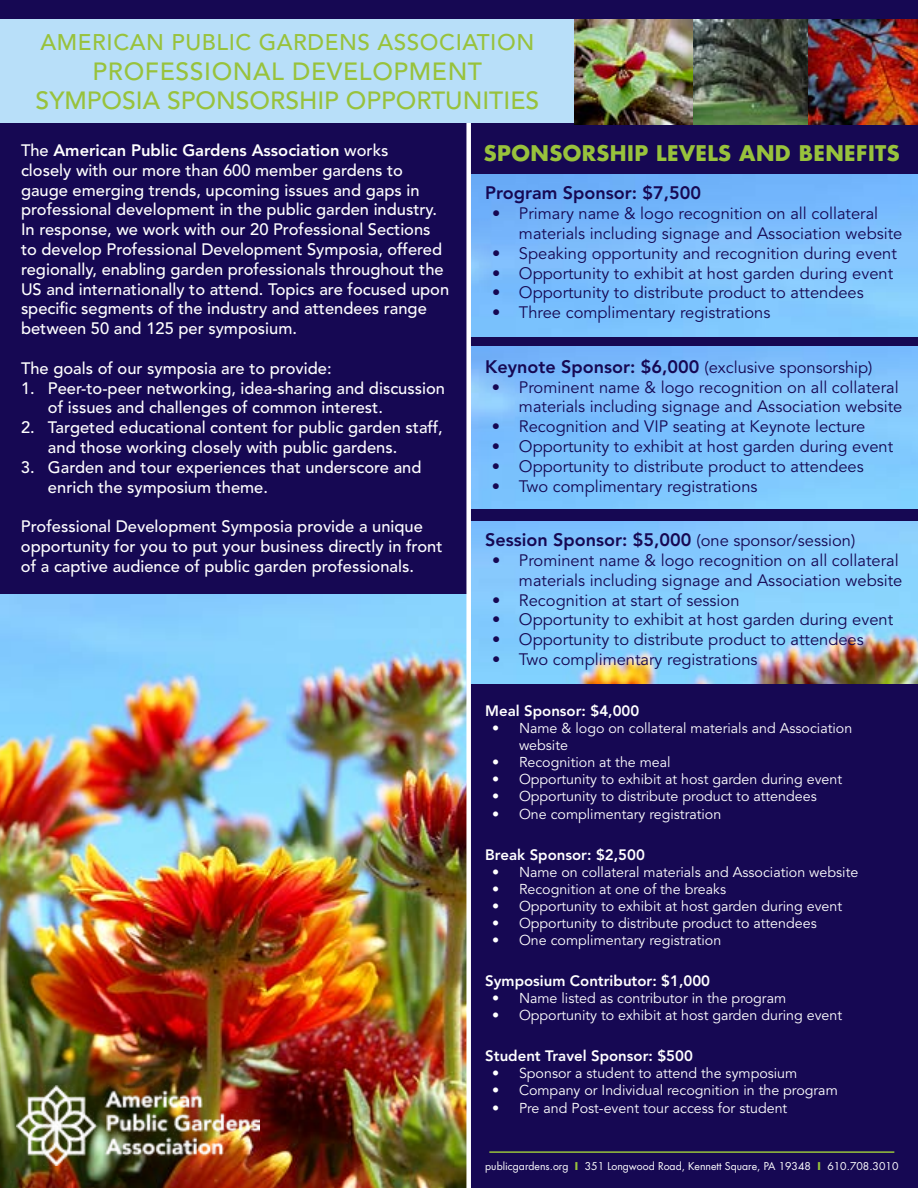
<style>
.page{position:relative;width:918px;height:1188px;background:#160853}
.page>*{position:absolute;margin:0;border:0;box-sizing:border-box;transform-origin:0 0}
.t1{font:500 24.75px/29.7px "Avenir LT Std";color:#98c23c;text-align:center}
.t2{font:500 22.5px "Avenir LT Std";letter-spacing:.025em;color:#98c23c}
.t3{font:700 21px "Futura Std";letter-spacing:.02em;color:#98c23c}
.t4{font:800 18px "Avenir LT Std";color:#160853}
.t5{font:500 16.5px/19.8px "Avenir LT Std";color:#fff}
.t6{font:16.5px/19.8px "Avenir LT Std";color:#160853;text-align:right}
.t7{font:800 15px "Avenir LT Std";color:#fff}
.t8{font:14.25px/17.1px "Avenir LT Std";color:#fff}
.t9{font:10.5px "Futura Std";color:#fff}
.s1{font-weight:800}
.s2{font-weight:800;font-size:18px}
.s3{font-weight:400;font-size:16.5px}
.s4{font-weight:700;color:#98c23c}
</style>
<div class="page">
<img style="left:471px;top:174px;width:447px;height:162px">
<img style="left:471px;top:347px;width:447px;height:162px">
<img style="left:471px;top:521px;width:447px;height:162px">
<img style="left:0;top:594px;width:466px;height:594px">
<img style="left:17px;top:1085px;width:242px;height:80px">
<div style="left:466px;top:97px;width:5px;height:1091px;background:#fff"></div>
<div style="left:0;top:19px;width:656px;height:104px;background:#b8dff9"></div>
<img style="left:575px;top:19px;width:343px;height:105px">
<hr style="left:489px;top:1151px;width:405px;height:2px;background:#98c23c">
<h2 class="t2" style="left:41px;top:29px;width:495px">AMERICAN PUBLIC GARDENS ASSOCIATION</h2>
<h1 class="t1" style="left:36px;top:57px;width:505px">PROFESSIONAL DEVELOPMENT<br>SYMPOSIA SPONSORSHIP OPPORTUNITIES</h1>
<p class="t5" style="left:21px;top:141px;width:430px">The <span class="s1">American Public Gardens Association</span> works<br>closely with our more than 600 member gardens to gauge emerging trends, upcoming issues and gaps in professional development in the public garden industry.<br>In response, we work with our 20 Professional Sections to develop Professional Development Symposia, offered regionally, enabling garden professionals throughout the US and internationally to attend. Topics are focused upon specific segments of the industry and attendees range between 50 and 125 per symposium.</p>
<p class="t5" style="left:21px;top:359px;width:312px">The goals of our symposia are to provide:</p>
<p class="t5" style="left:48px;top:378px;width:399px;text-indent:-27px">1. Peer-to-peer networking, idea-sharing and discussion of issues and challenges of common interest.</p>
<p class="t5" style="left:48px;top:418px;width:396px;text-indent:-27px">2. Targeted educational content for public garden staff, and those working closely with public gardens.</p>
<p class="t5" style="left:48px;top:458px;width:375px;text-indent:-27px">3. Garden and tour experiences that underscore and enrich the symposium theme.</p>
<p class="t5" style="left:21px;top:517px;width:423px">Professional Development Symposia provide a unique opportunity for you to put your business directly in front of a captive audience of public garden professionals.</p>
<p class="t3" style="left:484px;top:140px;width:418px">SPONSORSHIP LEVELS AND BENEFITS</p>
<p class="t4" style="left:485px;top:182px;width:217px">Program Sponsor: $7,500</p>
<p class="t6" style="left:519px;top:204px;width:385px;text-align:left;text-indent:-27px">• Primary name &amp; logo recognition on all collateral materials including signage and Association website</p>
<p class="t6" style="left:492px;top:244px;width:406px">• Speaking opportunity and recognition during event</p>
<p class="t6" style="left:492px;top:263px;width:403px">• Opportunity to exhibit at host garden during event</p>
<p class="t6" style="left:492px;top:283px;width:373px">• Opportunity to distribute product to attendees</p>
<p class="t6" style="left:492px;top:303px;width:280px">• Three complimentary registrations</p>
<p class="t6" style="left:485px;top:358px;width:389px"><span class="s2">Keynote Sponsor: $6,000</span> (exclusive sponsorship)</p>
<p class="t6" style="left:492px;top:377px;width:412px">• Prominent name &amp; logo recognition on all collateral materials including signage and Association website</p>
<p class="t6" style="left:492px;top:417px;width:375px">• Recognition and VIP seating at Keynote lecture</p>
<p class="t6" style="left:492px;top:437px;width:403px">• Opportunity to exhibit at host garden during event</p>
<p class="t6" style="left:492px;top:457px;width:373px">• Opportunity to distribute product to attendees</p>
<p class="t6" style="left:492px;top:476px;width:267px">• Two complimentary registrations</p>
<p class="t4" style="left:485px;top:529px;width:372px">Session Sponsor: $5,000 <span class="s3">(one sponsor/session)</span></p>
<p class="t6" style="left:492px;top:551px;width:412px">• Prominent name &amp; logo recognition on all collateral materials including signage and Association website</p>
<p class="t6" style="left:492px;top:590px;width:249px">• Recognition at start of session</p>
<p class="t6" style="left:492px;top:610px;width:403px">• Opportunity to exhibit at host garden during event</p>
<p class="t6" style="left:492px;top:630px;width:373px">• Opportunity to distribute product to attendees</p>
<p class="t6" style="left:492px;top:650px;width:267px">• Two complimentary registrations</p>
<p class="t7" style="left:485px;top:702px;width:156px">Meal Sponsor: $4,000</p>
<p class="t8" style="left:519px;top:720px;width:335px;text-indent:-27px">• Name &amp; logo on collateral materials and Association website</p>
<p class="t8" style="left:492px;top:754px;width:180px">• Recognition at the meal</p>
<p class="t8" style="left:492px;top:771px;width:352px">• Opportunity to exhibit at host garden during event</p>
<p class="t8" style="left:492px;top:788px;width:326px">• Opportunity to distribute product to attendees</p>
<p class="t8" style="left:492px;top:806px;width:231px">• One complimentary registration</p>
<p class="t7" style="left:485px;top:846px;width:161px">Break Sponsor: $2,500</p>
<p class="t8" style="left:492px;top:864px;width:368px">• Name on collateral materials and Association website</p>
<p class="t8" style="left:492px;top:881px;width:236px">• Recognition at one of the breaks</p>
<p class="t8" style="left:492px;top:898px;width:352px">• Opportunity to exhibit at host garden during event</p>
<p class="t8" style="left:492px;top:915px;width:326px">• Opportunity to distribute product to attendees</p>
<p class="t8" style="left:492px;top:932px;width:231px">• One complimentary registration</p>
<p class="t7" style="left:485px;top:972px;width:226px">Symposium Contributor: $1,000</p>
<p class="t8" style="left:492px;top:990px;width:296px">• Name listed as contributor in the program</p>
<p class="t8" style="left:492px;top:1007px;width:352px">• Opportunity to exhibit at host garden during event</p>
<p class="t7" style="left:485px;top:1047px;width:209px">Student Travel Sponsor: $500</p>
<p class="t8" style="left:492px;top:1065px;width:307px">• Sponsor a student to attend the symposium</p>
<p class="t8" style="left:492px;top:1082px;width:347px">• Company or Individual recognition in the program</p>
<p class="t8" style="left:492px;top:1100px;width:297px">• Pre and Post-event tour access for student</p>
<p class="t9" style="left:485px;top:1159px;width:415px">publicgardens.org <span class="s4">I</span> 351 Longwood Road, Kennett Square, PA 19348 <span class="s4">I</span> 610.708.3010</p>
</div>
